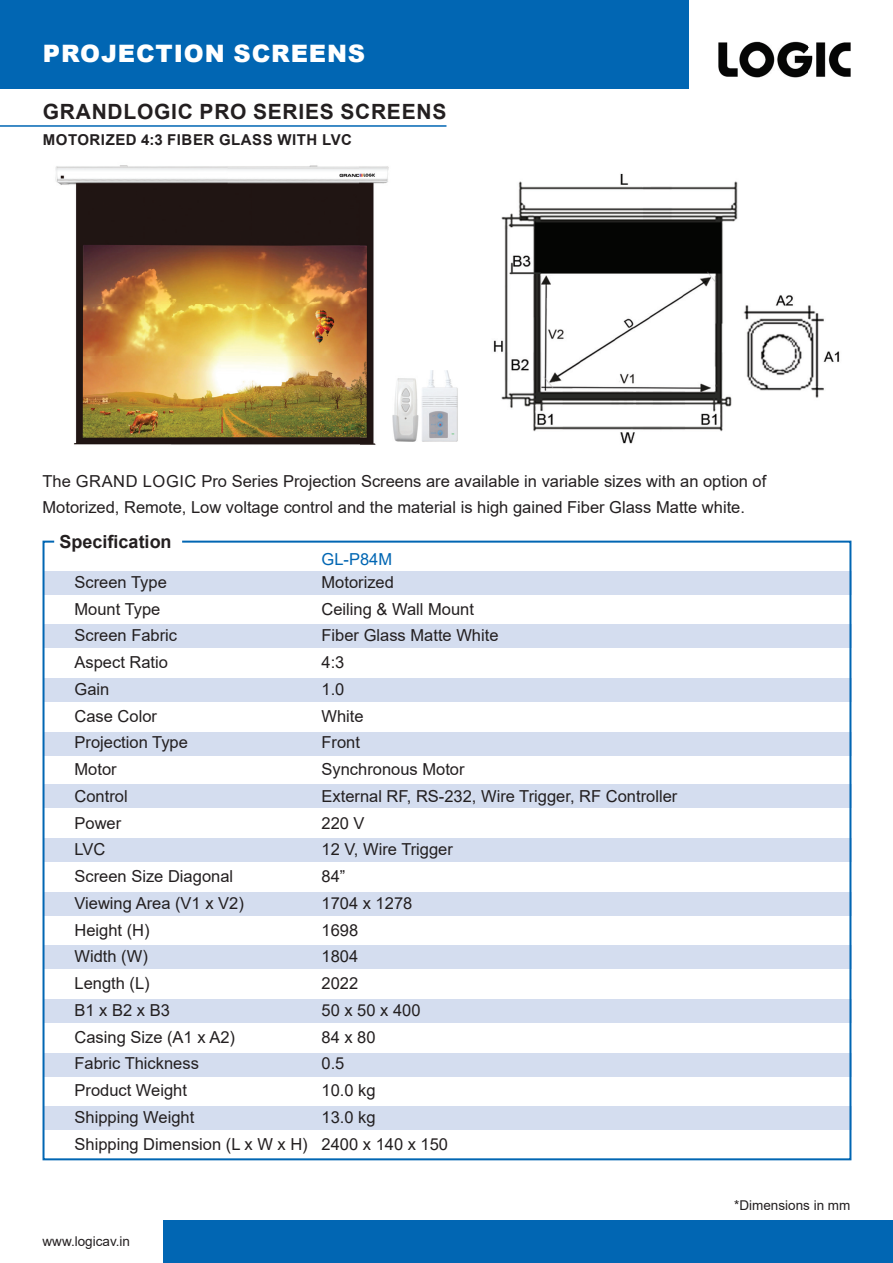
<style>
.page{position:relative;width:893px;height:1263px;background:#fff}
.page>*{position:absolute;margin:0;border:0;box-sizing:border-box;transform-origin:0 0}
.t1{font:900 24px "Arial";letter-spacing:.035em;color:#fff}
.t2{font:700 21px "Arial";letter-spacing:.035em;color:#231f20}
.t3{font:700 18px "Arial";color:#231f20}
.t4{font:16.5px/26.4px "Arial";color:#231f20}
.t5{font:16.5px "Arial";color:#0166b3}
.t6{font:700 15px "Arial";letter-spacing:.035em;color:#231f20}
.t7{font:13.5px "Arial";color:#231f20}
</style>
<div class="page">
<div style="left:0;top:0;width:689px;height:88px;background:#0166b3"></div>
<img style="left:718px;top:41px;width:133px;height:37px">
<div style="left:164px;top:1220px;width:729px;height:43px;background:#0166b3"></div>
<hr style="left:0;top:125px;width:446px;height:2px;background:#0166b3">
<svg style="left:42px;top:540px;width:810px;height:621px"></svg>
<img style="left:55px;top:165px;width:357px;height:280px">
<img style="left:493px;top:173px;width:347px;height:271px">
<img style="left:390px;top:371px;width:68px;height:70px">
<h1 class="t1" style="left:43px;top:36px;width:324px">PROJECTION SCREENS</h1>
<p class="t2" style="left:43px;top:97px;width:405px">GRANDLOGIC PRO SERIES SCREENS</p>
<p class="t6" style="left:43px;top:130px;width:311px">MOTORIZED 4:3 FIBER GLASS WITH LVC</p>
<p class="t4" style="left:43px;top:467px;width:725px">The GRAND LOGIC Pro Series Projection Screens are available in variable sizes with an option of<br>Motorized, Remote, Low voltage control and the material is high gained Fiber Glass Matte white.</p>
<p class="t3" style="left:60px;top:529px;width:114px">Specification</p>
<p class="t5" style="left:322px;top:548px;width:72px">GL-P84M</p>
<p class="t4" style="left:75px;top:569px;width:94px">Screen Type</p>
<p class="t4" style="left:322px;top:569px;width:74px">Motorized</p>
<p class="t4" style="left:75px;top:595px;width:87px">Mount Type</p>
<p class="t4" style="left:322px;top:595px;width:154px">Ceiling &amp; Wall Mount</p>
<p class="t4" style="left:75px;top:622px;width:104px">Screen Fabric</p>
<p class="t4" style="left:322px;top:622px;width:178px">Fiber Glass Matte White</p>
<p class="t4" style="left:75px;top:649px;width:95px">Aspect Ratio</p>
<p class="t4" style="left:322px;top:649px;width:24px">4:3</p>
<p class="t4" style="left:75px;top:676px;width:36px">Gain</p>
<p class="t4" style="left:322px;top:676px;width:24px">1.0</p>
<p class="t4" style="left:75px;top:702px;width:84px">Case Color</p>
<p class="t4" style="left:322px;top:702px;width:44px">White</p>
<p class="t4" style="left:75px;top:729px;width:115px">Projection Type</p>
<p class="t4" style="left:322px;top:729px;width:40px">Front</p>
<p class="t4" style="left:75px;top:756px;width:44px">Motor</p>
<p class="t4" style="left:322px;top:756px;width:145px">Synchronous Motor</p>
<p class="t4" style="left:75px;top:783px;width:55px">Control</p>
<p class="t4" style="left:322px;top:783px;width:357px">External RF, RS-232, Wire Trigger, RF Controller</p>
<p class="t4" style="left:75px;top:809px;width:48px">Power</p>
<p class="t4" style="left:322px;top:809px;width:45px">220 V</p>
<p class="t4" style="left:75px;top:836px;width:32px">LVC</p>
<p class="t4" style="left:322px;top:836px;width:133px">12 V, Wire Trigger</p>
<p class="t4" style="left:75px;top:863px;width:160px">Screen Size Diagonal</p>
<p class="t4" style="left:322px;top:863px;width:25px">84”</p>
<p class="t4" style="left:75px;top:890px;width:171px">Viewing Area (V1 x V2)</p>
<p class="t4" style="left:322px;top:890px;width:92px">1704 x 1278</p>
<p class="t4" style="left:75px;top:916px;width:77px">Height (H)</p>
<p class="t4" style="left:322px;top:916px;width:38px">1698</p>
<p class="t4" style="left:75px;top:943px;width:75px">Width (W)</p>
<p class="t4" style="left:322px;top:943px;width:38px">1804</p>
<p class="t4" style="left:75px;top:970px;width:77px">Length (L)</p>
<p class="t4" style="left:322px;top:970px;width:38px">2022</p>
<p class="t4" style="left:75px;top:997px;width:97px">B1 x B2 x B3</p>
<p class="t4" style="left:322px;top:997px;width:101px">50 x 50 x 400</p>
<p class="t4" style="left:75px;top:1023px;width:162px">Casing Size (A1 x A2)</p>
<p class="t4" style="left:322px;top:1023px;width:56px">84 x 80</p>
<p class="t4" style="left:75px;top:1050px;width:126px">Fabric Thickness</p>
<p class="t4" style="left:322px;top:1050px;width:24px">0.5</p>
<p class="t4" style="left:75px;top:1077px;width:114px">Product Weight</p>
<p class="t4" style="left:322px;top:1077px;width:56px">10.0 kg</p>
<p class="t4" style="left:75px;top:1104px;width:121px">Shipping Weight</p>
<p class="t4" style="left:75px;top:1103px;width:375px;text-indent:247px">13.0 kg<br>Shipping Dimension (L x W x H) 2400 x 140 x 150</p>
<p class="t7" style="left:43px;top:1232px;width:89px">www.logicav.in</p>
<p class="t7" style="left:734px;top:1196px;width:118px">*Dimensions in mm</p>
</div>
